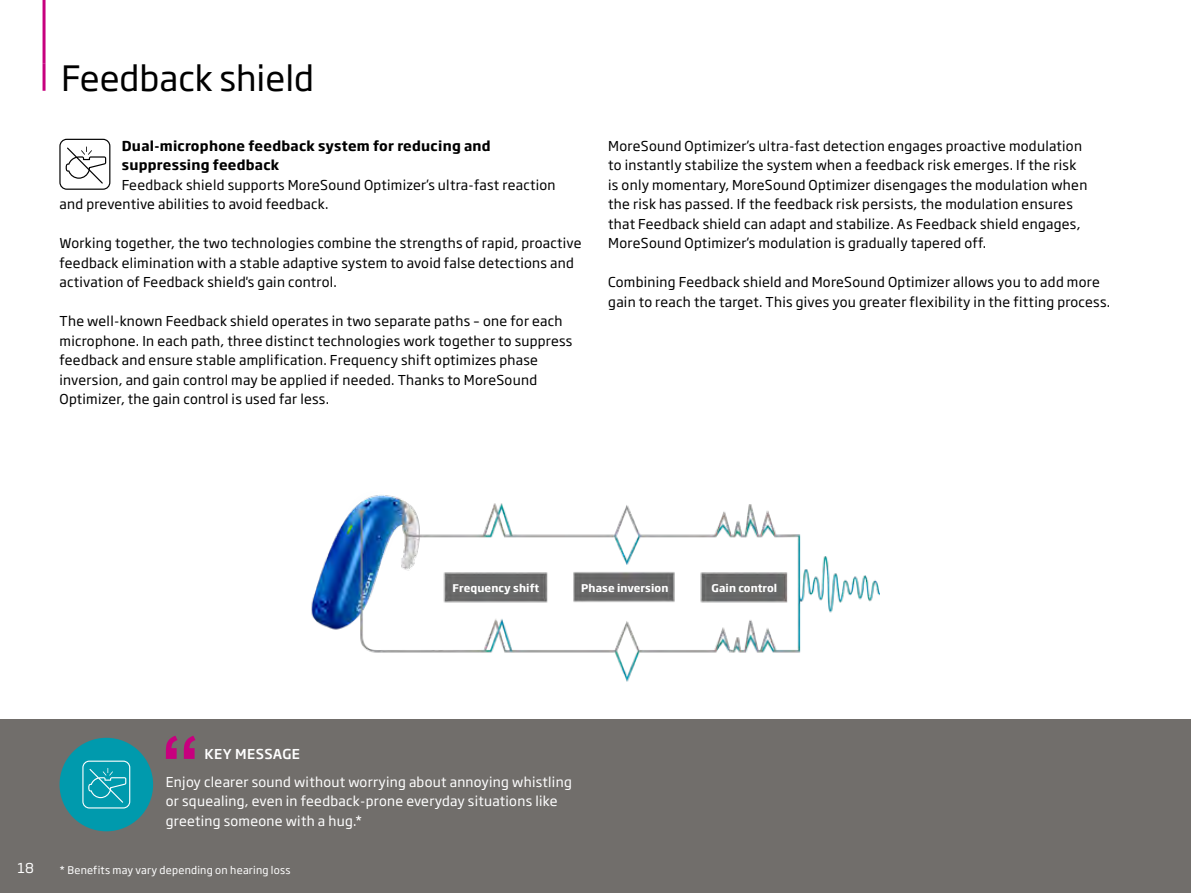
<style>
.page{position:relative;width:1191px;height:893px;background:#fff}
.page>*{position:absolute;margin:0;border:0;box-sizing:border-box;transform-origin:0 0}
.t1{font:34.5px "Soho Gothic Pro";color:#000}
.t2{font:13.5px/19.5px "Soho Gothic Pro";letter-spacing:.02em;color:#000}
.t3{font:13.5px/19.5px "Soho Gothic Pro";letter-spacing:.02em;color:#fff}
.t4{font:700 13.5px/19.5px "Soho Gothic Pro";letter-spacing:.02em;color:#000}
.t5{font:500 13.5px "Soho Gothic Pro";letter-spacing:.035em;color:#fff}
.t6{font:700 10.5px "Soho Gothic Pro";letter-spacing:.01em;color:#fff}
.t7{font:10.5px "Soho Gothic Pro";letter-spacing:.02em;color:#fff}
</style>
<div class="page">
<div style="left:0;top:719px;width:1191px;height:174px;background:#716e6b"></div>
<svg style="left:59px;top:139px;width:51px;height:51px"></svg>
<div style="left:60px;top:738px;width:93px;height:93px;background:#009aad;border-radius:50%"></div>
<svg style="left:82px;top:761px;width:48px;height:47px"></svg>
<img style="left:311px;top:495px;width:568px;height:187px">
<svg style="left:166px;top:736px;width:29px;height:23px"></svg>
<hr style="left:43px;top:0;width:3px;height:64px;background:#c7007e">
<hr style="left:43px;top:64px;width:3px;height:27px;background:#c7007e">
<h1 class="t1" style="left:61px;top:51px;width:255px">Feedback shield</h1>
<p class="t4" style="left:122px;top:135px;width:370px">Dual-microphone feedback system for reducing and suppressing feedback</p>
<p class="t2" style="left:60px;top:174px;width:497px;text-indent:62px">Feedback shield supports MoreSound Optimizer’s ultra-fast reaction and preventive abilities to avoid feedback.</p>
<p class="t2" style="left:60px;top:233px;width:523px">Working together, the two technologies combine the strengths of rapid, proactive feedback elimination with a stable adaptive system to avoid false detections and activation of Feedback shield's gain control.</p>
<p class="t2" style="left:60px;top:311px;width:514px">The well-known Feedback shield operates in two separate paths – one for each microphone. In each path, three distinct technologies work together to suppress feedback and ensure stable amplification. Frequency shift optimizes phase inversion, and gain control may be applied if needed. Thanks to MoreSound Optimizer, the gain control is used far less.</p>
<p class="t2" style="left:608px;top:135px;width:480px">MoreSound Optimizer’s ultra-fast detection engages proactive modulation to instantly stabilize the system when a feedback risk emerges. If the risk is only momentary, MoreSound Optimizer disengages the modulation when the risk has passed. If the feedback risk persists, the modulation ensures that Feedback shield can adapt and stabilize. As Feedback shield engages, MoreSound Optimizer’s modulation is gradually tapered off.</p>
<p class="t2" style="left:608px;top:272px;width:503px">Combining Feedback shield and MoreSound Optimizer allows you to add more gain to reach the target. This gives you greater flexibility in the fitting process.</p>
<p class="t6" style="left:452px;top:580px;width:88px">Frequency shift</p>
<p class="t6" style="left:581px;top:580px;width:89px">Phase inversion</p>
<p class="t6" style="left:711px;top:580px;width:67px">Gain control</p>
<p class="t3" style="left:18px;top:858px;width:18px">18</p>
<p class="t5" style="left:205px;top:743px;width:97px">KEY MESSAGE</p>
<p class="t3" style="left:166px;top:771px;width:407px">Enjoy clearer sound without worrying about annoying whistling or squealing, even in feedback-prone everyday situations like greeting someone with a hug.*</p>
<p class="t7" style="left:60px;top:862px;width:232px">* Benefits may vary depending on hearing loss</p>
</div>
